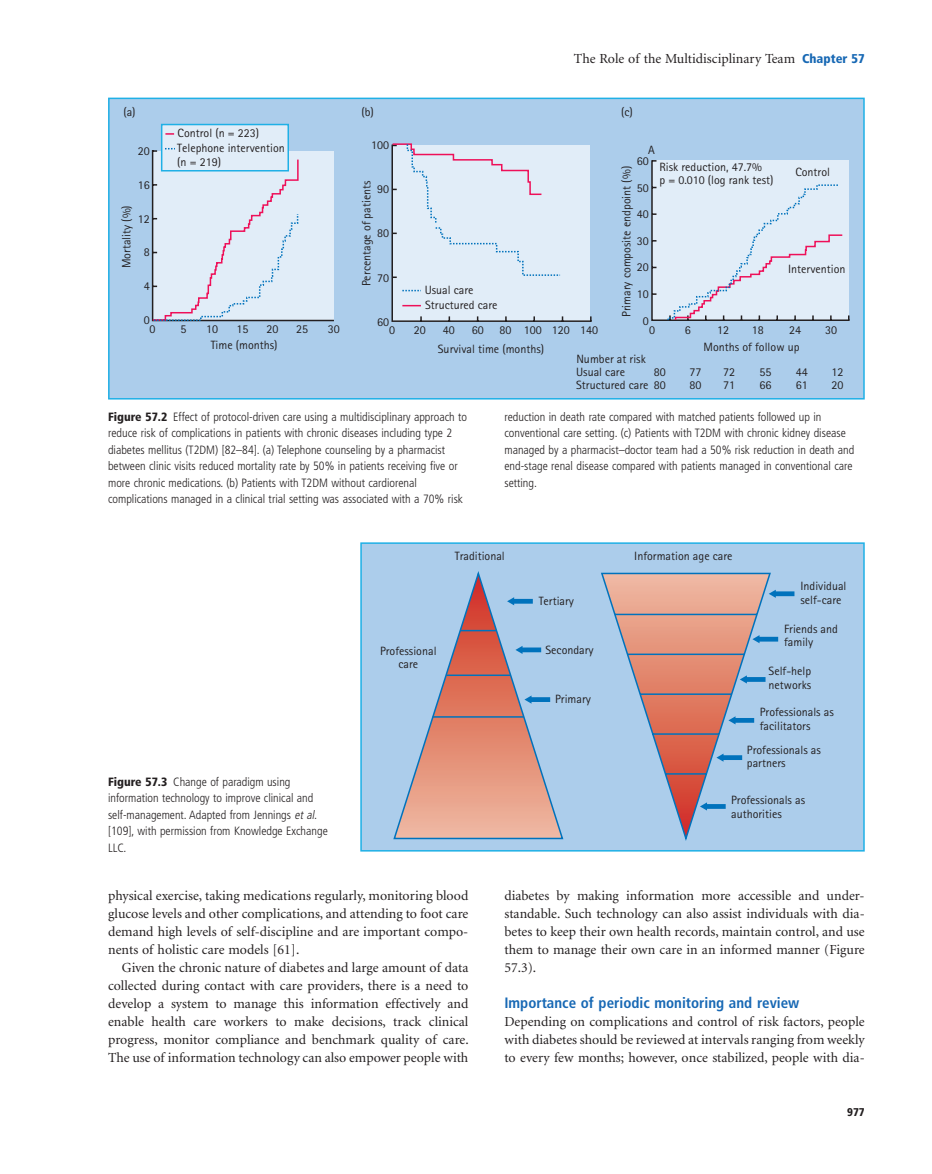
<style>
.page{position:relative;width:932px;height:1174px;background:#fff}
.page>*{position:absolute;margin:0;border:0;box-sizing:border-box;transform-origin:0 0}
.t1{font:700 condensed 15px "Frutiger";color:#1768b4}
.t2{font:13.8px/18px "Minion";color:#231f20;text-align:justify}
.t3{font:300 condensed 12px/16.5px "Frutiger";color:#231f20}
.t4{font:12px/13.5px "Rotis Sans Serif";color:#231f20}
.t5{font:900 condensed 11.25px "Frutiger";color:#231f20}
.s1{font-family:"Frutiger";font-weight:900;font-stretch:condensed;font-size:12.75px;color:#1768b4}
.s2{font-weight:900}
.s3{font-style:italic}
</style>
<div class="page">
<div style="left:109px;top:98px;width:754px;height:301px;background:#accdeb"></div>
<div style="left:108px;top:98px;width:756px;height:301px;border:2px solid #1fb0e6"></div>
<div style="left:162px;top:124px;width:126px;height:47px;background:#e1edf8"></div>
<div style="left:161px;top:124px;width:128px;height:47px;border:2px solid #1fb0e6"></div>
<svg style="left:152px;top:143px;width:687px;height:179px"></svg>
<svg style="left:165px;top:133px;width:9px;height:2px"></svg>
<div style="left:361px;top:543px;width:502px;height:307px;background:#accdeb"></div>
<div style="left:360px;top:542px;width:504px;height:309px;border:2px solid #1fb0e6"></div>
<svg style="left:393px;top:720px;width:38px;height:120px"></svg>
<svg style="left:431px;top:571px;width:340px;height:270px"></svg>
<svg style="left:768px;top:589px;width:26px;height:9px"></svg>
<svg style="left:752px;top:635px;width:26px;height:8px"></svg>
<svg style="left:739px;top:675px;width:26px;height:8px"></svg>
<svg style="left:728px;top:716px;width:26px;height:8px"></svg>
<svg style="left:716px;top:753px;width:26px;height:8px"></svg>
<svg style="left:699px;top:802px;width:26px;height:8px"></svg>
<svg style="left:524px;top:695px;width:26px;height:8px"></svg>
<svg style="left:515px;top:646px;width:26px;height:8px"></svg>
<svg style="left:507px;top:597px;width:25px;height:8px"></svg>
<p class="t2" style="left:573px;top:51px;width:292px">The Role of the Multidisciplinary Team <span class="s1">Chapter 57</span></p>
<p class="t4" style="left:123px;top:106px;width:14px">(a)</p>
<p class="t4" style="left:361px;top:106px;width:14px">(b)</p>
<p class="t4" style="left:621px;top:106px;width:13px">(c)</p>
<p class="t4" style="left:177px;top:126px;width:109px;line-height:15.3px">Control (n = 223)<br>Telephone intervention</p>
<p class="t4" style="left:177px;top:156px;width:45px">(n = 219)</p>
<p class="t4" style="left:371px;top:139px;width:19px">100</p>
<p class="t4" style="left:377px;top:184px;width:13px">90</p>
<p class="t4" style="left:377px;top:228px;width:13px">80</p>
<p class="t4" style="left:377px;top:272px;width:13px">70</p>
<p class="t4" style="left:377px;top:316px;width:13px">60</p>
<p class="t4" style="left:138px;top:145px;width:13px">20</p>
<p class="t4" style="left:138px;top:179px;width:13px">16</p>
<p class="t4" style="left:138px;top:213px;width:13px">12</p>
<p class="t4" style="left:144px;top:247px;width:7px">8</p>
<p class="t4" style="left:144px;top:280px;width:7px">4</p>
<p class="t4" style="left:144px;top:314px;width:7px">0</p>
<p class="t4" style="left:361px;top:286px;width:107px;rotate:-90deg">Percentage of patients</p>
<p class="t4" style="left:121px;top:268px;width:65px;rotate:-90deg">Mortality (%)</p>
<p class="t4" style="left:424px;top:284px;width:74px;line-height:14.9px">Usual care<br>Structured care</p>
<p class="t4" style="left:149px;top:323px;width:7px">0</p>
<p class="t4" style="left:180px;top:323px;width:7px">5</p>
<p class="t4" style="left:206px;top:323px;width:13px">10</p>
<p class="t4" style="left:266px;top:323px;width:13px">20</p>
<p class="t4" style="left:328px;top:323px;width:13px">30</p>
<p class="t4" style="left:236px;top:323px;width:13px">15</p>
<p class="t4" style="left:296px;top:323px;width:13px">25</p>
<p class="t4" style="left:389px;top:324px;width:7px">0</p>
<p class="t4" style="left:413px;top:324px;width:13px">20</p>
<p class="t4" style="left:443px;top:324px;width:13px">40</p>
<p class="t4" style="left:471px;top:324px;width:13px">60</p>
<p class="t4" style="left:499px;top:324px;width:100px">80 100 120 140</p>
<p class="t4" style="left:647px;top:145px;width:8px">A</p>
<p class="t4" style="left:636px;top:156px;width:13px">60</p>
<p class="t4" style="left:636px;top:182px;width:13px">50</p>
<p class="t4" style="left:636px;top:209px;width:13px">40</p>
<p class="t4" style="left:636px;top:235px;width:13px">30</p>
<p class="t4" style="left:636px;top:262px;width:13px">20</p>
<p class="t4" style="left:636px;top:288px;width:13px">10</p>
<p class="t4" style="left:642px;top:315px;width:7px">0</p>
<p class="t4" style="left:659px;top:161px;width:115px">Risk reduction, 47.7%<br>p = 0.010 (log rank test)</p>
<p class="t4" style="left:795px;top:166px;width:36px">Control</p>
<p class="t4" style="left:620px;top:317px;width:153px;rotate:-90deg">Primary composite endpoint (%)</p>
<p class="t4" style="left:787px;top:263px;width:59px">Intervention</p>
<p class="t4" style="left:649px;top:324px;width:7px">0</p>
<p class="t4" style="left:684px;top:324px;width:7px">6</p>
<p class="t4" style="left:716px;top:324px;width:13px">12</p>
<p class="t4" style="left:751px;top:324px;width:13px">18</p>
<p class="t4" style="left:788px;top:324px;width:13px">24</p>
<p class="t4" style="left:824px;top:324px;width:13px">30</p>
<p class="t4" style="left:210px;top:340px;width:68px">Time (months)</p>
<p class="t4" style="left:438px;top:343px;width:108px">Survival time (months)</p>
<p class="t4" style="left:703px;top:341px;width:97px">Months of follow up</p>
<p class="t4" style="left:576px;top:353px;width:91px;line-height:13px">Number at risk<br>Usual care<br>Structured care 80</p>
<p class="t4" style="left:653px;top:366px;width:13px">80</p>
<p class="t4" style="left:689px;top:366px;width:13px">77<br>80</p>
<p class="t4" style="left:723px;top:366px;width:13px">72<br>71</p>
<p class="t4" style="left:759px;top:366px;width:14px">55<br>66</p>
<p class="t4" style="left:795px;top:366px;width:13px">44<br>61</p>
<p class="t4" style="left:831px;top:366px;width:13px">12<br>20</p>
<p class="t3" style="left:108px;top:409px;width:360px"><span class="s2">Figure 57.2</span> Effect of protocol - driven care using a multidisciplinary approach to reduce risk of complications in patients with chronic diseases including type 2 diabetes mellitus (T2DM) [82 – 84] . (a) Telephone counseling by a pharmacist between clinic visits reduced mortality rate by 50% in patients receiving five or more chronic medications. (b) Patients with T2DM without cardiorenal complications managed in a clinical trial setting was associated with a 70% risk</p>
<p class="t3" style="left:504px;top:409px;width:351px">reduction in death rate compared with matched patients followed up in conventional care setting. (c) Patients with T2DM with chronic kidney disease managed by a pharmacist – doctor team had a 50% risk reduction in death and end - stage renal disease compared with patients managed in conventional care setting.</p>
<p class="t3" style="left:108px;top:774px;width:221px"><span class="s2">Figure 57.3</span> Change of paradigm using information technology to improve clinical and self - management. Adapted from Jennings <span class="s3">et al. </span>[109] , with permission from Knowledge Exchange LLC .</p>
<p class="t4" style="left:454px;top:551px;width:51px">Traditional</p>
<p class="t4" style="left:380px;top:645px;width:58px;text-align:center">Professional care</p>
<p class="t4" style="left:538px;top:595px;width:37px">Tertiary</p>
<p class="t4" style="left:545px;top:644px;width:50px">Secondary</p>
<p class="t4" style="left:555px;top:693px;width:37px">Primary</p>
<p class="t4" style="left:634px;top:551px;width:100px">Information age care</p>
<p class="t4" style="left:800px;top:580px;width:47px">Individual self-care</p>
<p class="t4" style="left:783px;top:623px;width:55px">Friends and family</p>
<p class="t4" style="left:768px;top:665px;width:44px">Self-help networks</p>
<p class="t4" style="left:759px;top:706px;width:75px">Professionals as facilitators</p>
<p class="t4" style="left:746px;top:744px;width:75px">Professionals as partners</p>
<p class="t4" style="left:730px;top:794px;width:75px">Professionals as authorities</p>
<p class="t2" style="left:108px;top:888px;width:362px">physical exercise, taking medications regularly, monitoring blood glucose levels and other complications, and attending to foot care demand high levels of self - discipline and are important compo&shy;nents of holistic care models [61] .</p>
<p class="t2" style="left:108px;top:960px;width:362px;text-indent:14px">Given the chronic nature of diabetes and large amount of data collected during contact with care providers, there is a need to develop a system to manage this information effectively and enable health care workers to make decisions, track clinical progress, monitor compliance and benchmark quality of care.<br>The use of information technology can also empower people with</p>
<p class="t2" style="left:504px;top:888px;width:362px">diabetes by making information more accessible and under&shy;standable. Such technology can also assist individuals with dia&shy;betes to keep their own health records, maintain control, and use them to manage their own care in an informed manner (Figure 57.3 ).</p>
<p class="t1" style="left:504px;top:997px;width:296px">Importance of p eriodic m onitoring and r eview</p>
<p class="t2" style="left:504px;top:1014px;width:362px">Depending on complications and control of risk factors, people with diabetes should be reviewed at intervals ranging from weekly to every few months; however, once stabilized, people with dia-</p>
<p class="t5" style="left:846px;top:1108px;width:19px">977</p>
</div>
